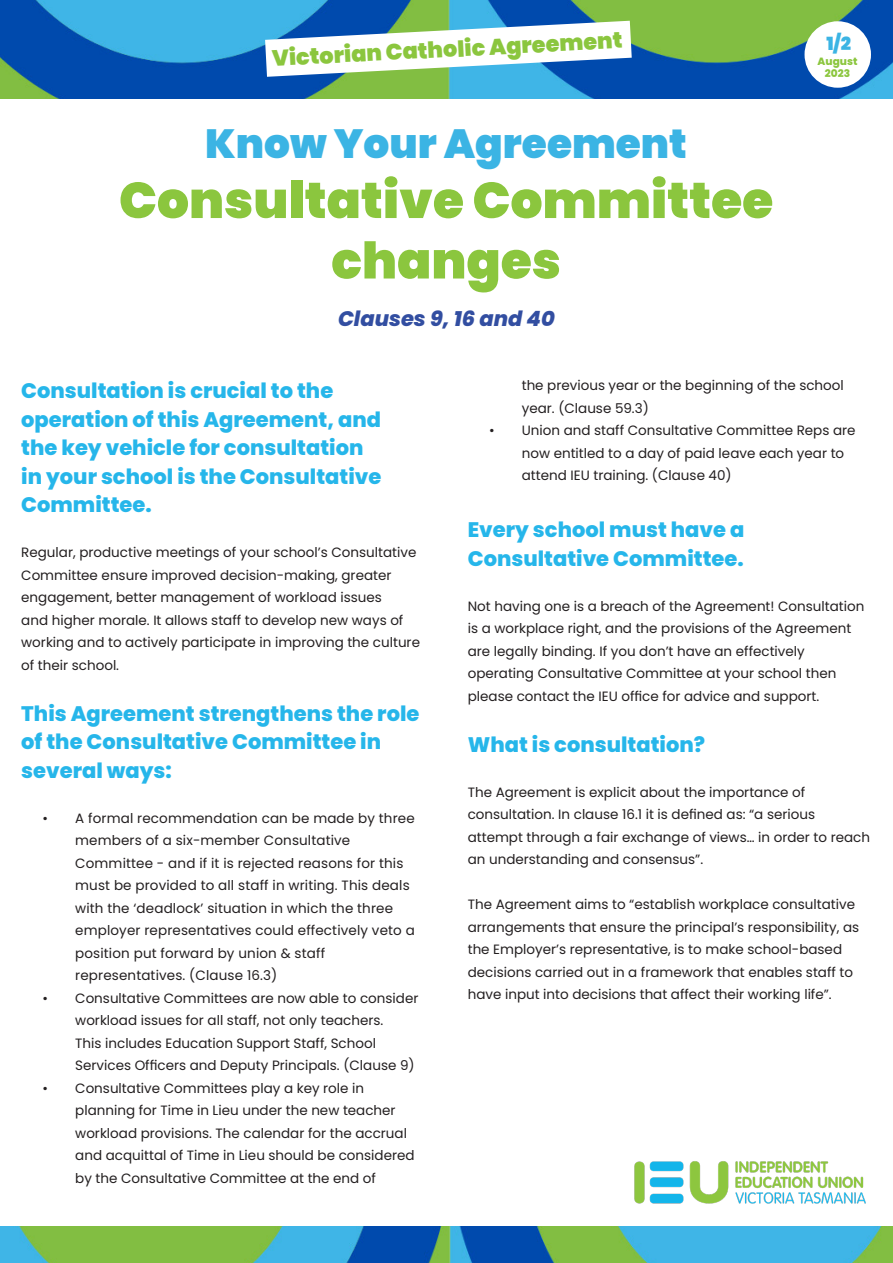
<style>
.page{position:relative;width:893px;height:1263px;background:#fff}
.page>*{position:absolute;margin:0;border:0;box-sizing:border-box;transform-origin:0 0}
.t1{font:900 50.4px/60.4px "Poppins";color:#8bc63e;text-align:center}
.t2{font:900 40.65px "Poppins";color:#3bb4e4}
.t3{font:900 22.35px "Poppins";color:#8bc63e}
.t4{font:800 21px/28.5px "Poppins";color:#26b6ea}
.t5{font:italic 800 21px "Poppins";color:#324ea1}
.t6{font:900 18.15px "Poppins";color:#3bb4e4}
.t7{font:13.5px/22.5px "Poppins";color:#231f20}
.t8{font:800 10.5px "Poppins";color:#8bc63e}
</style>
<div class="page">
<img style="left:634px;top:1161px;width:232px;height:43px">
<img style="left:0;top:0;width:893px;height:99px">
<img style="left:0;top:1227px;width:893px;height:36px">
<svg style="left:265px;top:21px;width:367px;height:56px"></svg>
<div style="left:804px;top:21px;width:67px;height:67px;background:#fff;border-radius:50%"></div>
<p class="t3" style="left:271px;top:45px;width:352px;rotate:-3deg">Victorian Catholic Agreement</p>
<p class="t2" style="left:205px;top:120px;width:483px">Know Your Agreement</p>
<p class="t1" style="left:119px;top:170px;width:656px">Consultative Committee changes</p>
<p class="t5" style="left:338px;top:307px;width:218px">Clauses 9, 16 and 40</p>
<p class="t6" style="left:826px;top:33px;width:26px">1/2</p>
<p class="t8" style="left:817px;top:55px;width:41px">August</p>
<p class="t8" style="left:825px;top:67px;width:27px">2023</p>
<p class="t4" style="left:21px;top:377px;width:362px">Consultation is crucial to the operation of this Agreement, and the key vehicle for consultation in your school is the Consultative<br>Committee.</p>
<p class="t7" style="left:21px;top:541px;width:400px">Regular, productive meetings of your school’s Consultative Committee ensure improved decision-making, greater engagement, better management of workload issues<br>and higher morale. It allows staff to develop new ways of working and to actively participate in improving the culture of their school.</p>
<p class="t4" style="left:21px;top:699px;width:400px">This Agreement strengthens the role of the Consultative Committee in several ways:</p>
<p class="t7" style="left:75px;top:807px;width:341px;text-indent:-33px">• A formal recommendation can be made by three members of a six-member Consultative Committee - and if it is rejected reasons for this must be provided to all staff in writing. This deals with the ‘deadlock’ situation in which the three employer representatives could effectively veto a position put forward by union &amp; staff representatives. (Clause 16.3)</p>
<p class="t7" style="left:75px;top:987px;width:345px;text-indent:-33px">• Consultative Committees are now able to consider workload issues for all staff, not only teachers.<br>This includes Education Support Staff, School Services Officers and Deputy Principals. (Clause 9)</p>
<p class="t7" style="left:75px;top:1077px;width:341px;text-indent:-33px">• Consultative Committees play a key role in planning for Time in Lieu under the new teacher workload provisions. The calendar for the accrual and acquittal of Time in Lieu should be considered by the Consultative Committee at the end of</p>
<p class="t7" style="left:522px;top:374px;width:324px">the previous year or the beginning of the school year. (Clause 59.3)</p>
<p class="t7" style="left:522px;top:419px;width:335px;text-indent:-33px">• Union and staff Consultative Committee Reps are now entitled to a day of paid leave each year to attend IEU training. (Clause 40)</p>
<p class="t4" style="left:468px;top:516px;width:278px">Every school must have a<br>Consultative Committee.</p>
<p class="t7" style="left:468px;top:595px;width:398px">Not having one is a breach of the Agreement! Consultation is a workplace right, and the provisions of the Agreement are legally binding. If you don’t have an effectively operating Consultative Committee at your school then please contact the IEU office for advice and support.</p>
<p class="t4" style="left:468px;top:730px;width:239px">What is consultation?</p>
<p class="t7" style="left:468px;top:781px;width:404px">The Agreement is explicit about the importance of consultation. In clause 16.1 it is defined as: “a serious attempt through a fair exchange of views… in order to reach an understanding and consensus”.</p>
<p class="t7" style="left:468px;top:893px;width:393px">The Agreement aims to “establish workplace consultative arrangements that ensure the principal’s responsibility, as the Employer’s representative, is to make school-based decisions carried out in a framework that enables staff to have input into decisions that affect their working life”.</p>
</div>
